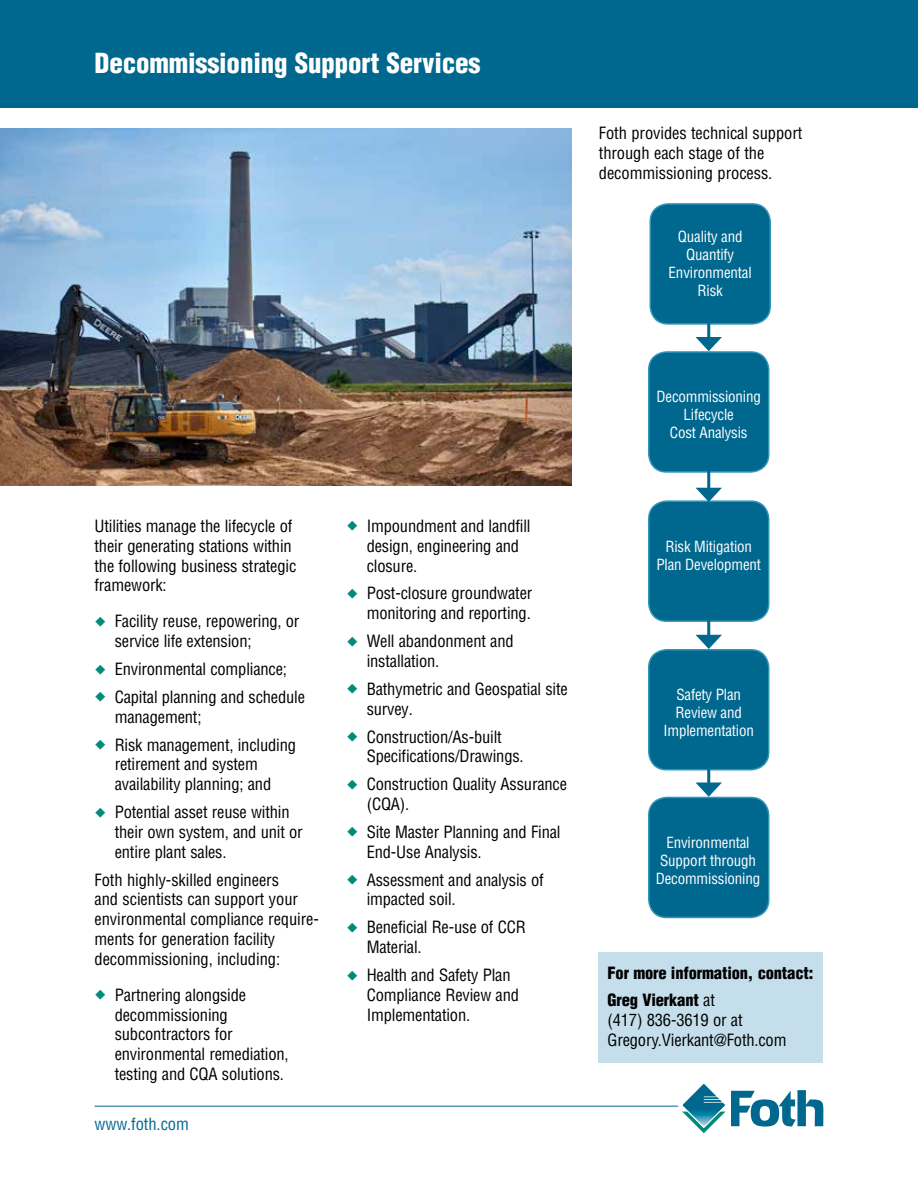
<style>
.page{position:relative;width:918px;height:1188px;background:#fff}
.page>*{position:absolute;margin:0;border:0;box-sizing:border-box;transform-origin:0 0}
.t1{font:900 condensed 27px "Helvetica LT Std";letter-spacing:-.005em;color:#fff}
.t2{font:condensed 16.5px/19.8px "Helvetica LT Std";letter-spacing:-.01em;color:#000}
.t3{font:900 condensed 16.5px/27.9px "Helvetica LT Std";letter-spacing:-.01em;color:#000}
.t4{font:condensed 16.5px "Helvetica LT Std";letter-spacing:-.005em;color:#00678f}
.t5{font:condensed 15px/18px "Helvetica LT Std";letter-spacing:-.01em;color:#fff;text-align:center}
.s1{font-weight:400}
</style>
<div class="page">
<svg style="left:682px;top:1084px;width:141px;height:49px"></svg>
<hr style="left:94px;top:1106px;width:584px;height:1px;background:#00678f">
<div style="left:0;top:0;width:918px;height:108px;background:#00678f"></div>
<img style="left:0;top:128px;width:572px;height:358px">
<div style="left:598px;top:952px;width:226px;height:111px;background:#c5deeb"></div>
<div style="left:650px;top:204px;width:120px;height:120px;background:#00678f;border-radius:18px"></div>
<div style="left:649px;top:203px;width:122px;height:122px;border:2px solid #3296b8;border-radius:18px"></div>
<div style="left:649px;top:352px;width:120px;height:120px;background:#00678f;border-radius:18px"></div>
<div style="left:648px;top:351px;width:122px;height:122px;border:2px solid #3296b8;border-radius:18px"></div>
<div style="left:649px;top:650px;width:120px;height:120px;background:#00678f;border-radius:18px"></div>
<div style="left:648px;top:649px;width:122px;height:122px;border:2px solid #3296b8;border-radius:18px"></div>
<div style="left:649px;top:797px;width:120px;height:120px;background:#00678f;border-radius:18px"></div>
<div style="left:648px;top:797px;width:122px;height:121px;border:2px solid #3296b8;border-radius:18px"></div>
<div style="left:649px;top:501px;width:120px;height:120px;background:#00678f;border-radius:18px"></div>
<div style="left:648px;top:500px;width:122px;height:122px;border:2px solid #3296b8;border-radius:18px"></div>
<hr style="left:707px;top:297px;width:3px;height:45px;background:#00678f">
<svg style="left:696px;top:337px;width:26px;height:14px"></svg>
<hr style="left:707px;top:448px;width:3px;height:45px;background:#00678f">
<svg style="left:696px;top:488px;width:26px;height:14px"></svg>
<hr style="left:707px;top:595px;width:3px;height:45px;background:#00678f">
<svg style="left:696px;top:635px;width:26px;height:14px"></svg>
<hr style="left:707px;top:743px;width:3px;height:45px;background:#00678f">
<svg style="left:696px;top:783px;width:26px;height:14px"></svg>
<h1 class="t1" style="left:94px;top:46px;width:388px">Decommissioning Support Services</h1>
<p class="t2" style="left:599px;top:123px;width:205px">Foth provides technical support through each stage of the decommissioning process.</p>
<p class="t5" style="left:669px;top:228px;width:85px">Quality and<br>Quantify<br>Environmental<br>Risk</p>
<p class="t5" style="left:656px;top:388px;width:106px">Decommissioning<br>Lifecycle<br>Cost Analysis</p>
<p class="t2" style="left:94px;top:516px;width:203px">Utilities manage the lifecycle of their generating stations within the following business strategic framework:</p>
<p class="t2" style="left:115px;top:611px;width:186px">Facility reuse, repowering, or service life extension;</p>
<p class="t2" style="left:115px;top:655px;width:192px;line-height:27.9px">Environmental compliance;<br>Capital planning and schedule</p>
<p class="t2" style="left:115px;top:703px;width:183px;line-height:27.9px">management;<br>Risk management, including</p>
<p class="t2" style="left:115px;top:754px;width:158px">retirement and system availability planning; and</p>
<p class="t2" style="left:115px;top:802px;width:190px">Potential asset reuse within their own system, and unit or entire plant sales.</p>
<p class="t2" style="left:94px;top:870px;width:226px">Foth highly-skilled engineers<br>and scientists can support your environmental compliance require&shy;ments for generation facility decommissioning, including:</p>
<p class="t2" style="left:115px;top:985px;width:176px">Partnering alongside decommissioning subcontractors for environmental remediation, testing and CQA solutions.</p>
<p class="t4" style="left:94px;top:1113px;width:96px">www.foth.com</p>
<p class="t2" style="left:367px;top:516px;width:165px">Impoundment and landfill design, engineering and closure.</p>
<p class="t2" style="left:367px;top:583px;width:167px">Post-closure groundwater monitoring and reporting.</p>
<p class="t2" style="left:367px;top:631px;width:149px">Well abandonment and installation.</p>
<p class="t2" style="left:367px;top:679px;width:203px">Bathymetric and Geospatial site survey.</p>
<p class="t2" style="left:367px;top:727px;width:159px">Construction/As-built<br>Specifications/Drawings.</p>
<p class="t2" style="left:367px;top:774px;width:202px">Construction Quality Assurance (CQA).</p>
<p class="t2" style="left:367px;top:822px;width:195px">Site Master Planning and Final<br>End-Use Analysis.</p>
<p class="t2" style="left:367px;top:870px;width:179px">Assessment and analysis of impacted soil.</p>
<p class="t2" style="left:367px;top:917px;width:161px">Beneficial Re-use of CCR<br>Material.</p>
<p class="t2" style="left:367px;top:965px;width:154px">Health and Safety Plan<br>Compliance Review and<br>Implementation.</p>
<p class="t3" style="left:608px;top:958px;width:207px">For more information, contact:<br>Greg Vierkant <span class="s1">at</span></p>
<p class="t5" style="left:656px;top:537px;width:106px">Risk Mitigation<br>Plan Development</p>
<p class="t5" style="left:663px;top:686px;width:92px">Safety Plan<br>Review and<br>Implementation</p>
<p class="t5" style="left:656px;top:833px;width:106px">Environmental<br>Support through<br>Decommissioning</p>
<p class="t2" style="left:608px;top:1010px;width:181px">(417) 836-3619 or at<br>Gregory.Vierkant@Foth.com</p>
</div>
